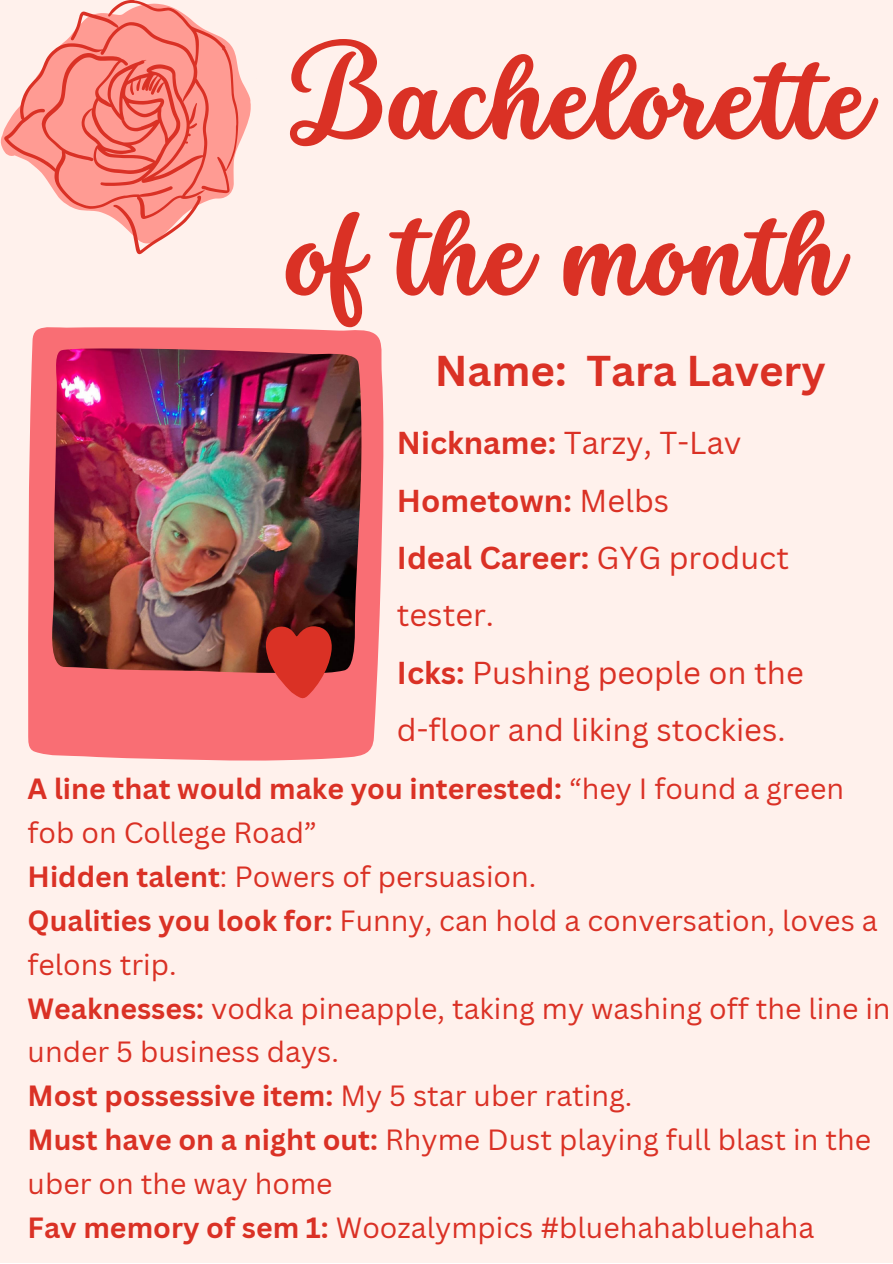
<style>
.page{position:relative;width:893px;height:1264px;background:#fff}
.page>*{position:absolute;margin:0;border:0;box-sizing:border-box;transform-origin:0 0}
.t1{font:111.75px "Stars Love";color:#da3125}
.t2{font:700 42px "Canva Sans";color:#da3125}
.t3{font:30.9px/57.3px "Canva Sans";color:#da3125}
.t4{font:700 30.9px "Canva Sans";color:#da3125}
.t5{font:28.5px/43.8px "Canva Sans";color:#da3125}
.t6{font:700 28.5px "Canva Sans";color:#da3125}
.s1{font-weight:700}
.s2{font-weight:400}
</style>
<div class="page">
<div style="left:0;top:0;width:892px;height:1262px;background:#fff1ec"></div>
<svg style="left:4px;top:0;width:247px;height:218px;fill:#ff9b93"></svg>
<svg style="left:113px;top:196px;width:88px;height:58px"></svg>
<img style="left:28px;top:327px;width:356px;height:434px">
<svg style="left:265px;top:624px;width:67px;height:75px;background:#ca3831"></svg>
<p class="t1" style="left:290px;top:36px;width:579px">Bachelorette</p>
<p class="t1" style="left:287px;top:192px;width:555px">of the month</p>
<p class="t2" style="left:434px;top:341px;width:392px">Name: Tara Lavery</p>
<p class="t3" style="left:397px;top:413px;width:346px"><span class="s1">Nickname:</span> Tarzy, T-Lav</p>
<p class="t4" style="left:397px;top:478px;width:274px">Hometown: <span class="s2">Melbs</span></p>
<p class="t3" style="left:397px;top:528px;width:393px"><span class="s1">Ideal Career:</span> GYG product tester.</p>
<p class="t3" style="left:397px;top:643px;width:408px"><span class="s1">Icks:</span> Pushing people on the d-floor and liking stockies.</p>
<p class="t5" style="left:28px;top:766px;width:818px"><span class="s1">A line that would make you interested:</span> “hey I found a green fob on College Road”</p>
<p class="t5" style="left:28px;top:854px;width:510px"><span class="s1">Hidden talent</span>: Powers of persuasion.</p>
<p class="t5" style="left:28px;top:897px;width:851px"><span class="s1">Qualities you look for:</span> Funny, can hold a conversation, loves a felons trip.</p>
<p class="t5" style="left:28px;top:985px;width:864px"><span class="s1">Weaknesses:</span> vodka pineapple, taking my washing off the line in under 5 business days.</p>
<p class="t6" style="left:28px;top:1075px;width:606px">Most possessive item: <span class="s2">My 5 star uber rating.</span></p>
<p class="t5" style="left:28px;top:1117px;width:844px"><span class="s1">Must have on a night out:</span> Rhyme Dust playing full blast in the uber on the way home</p>
<p class="t5" style="left:28px;top:1204px;width:788px"><span class="s1">Fav memory of sem 1:</span> Woozalympics #bluehahabluehaha</p>
</div>
